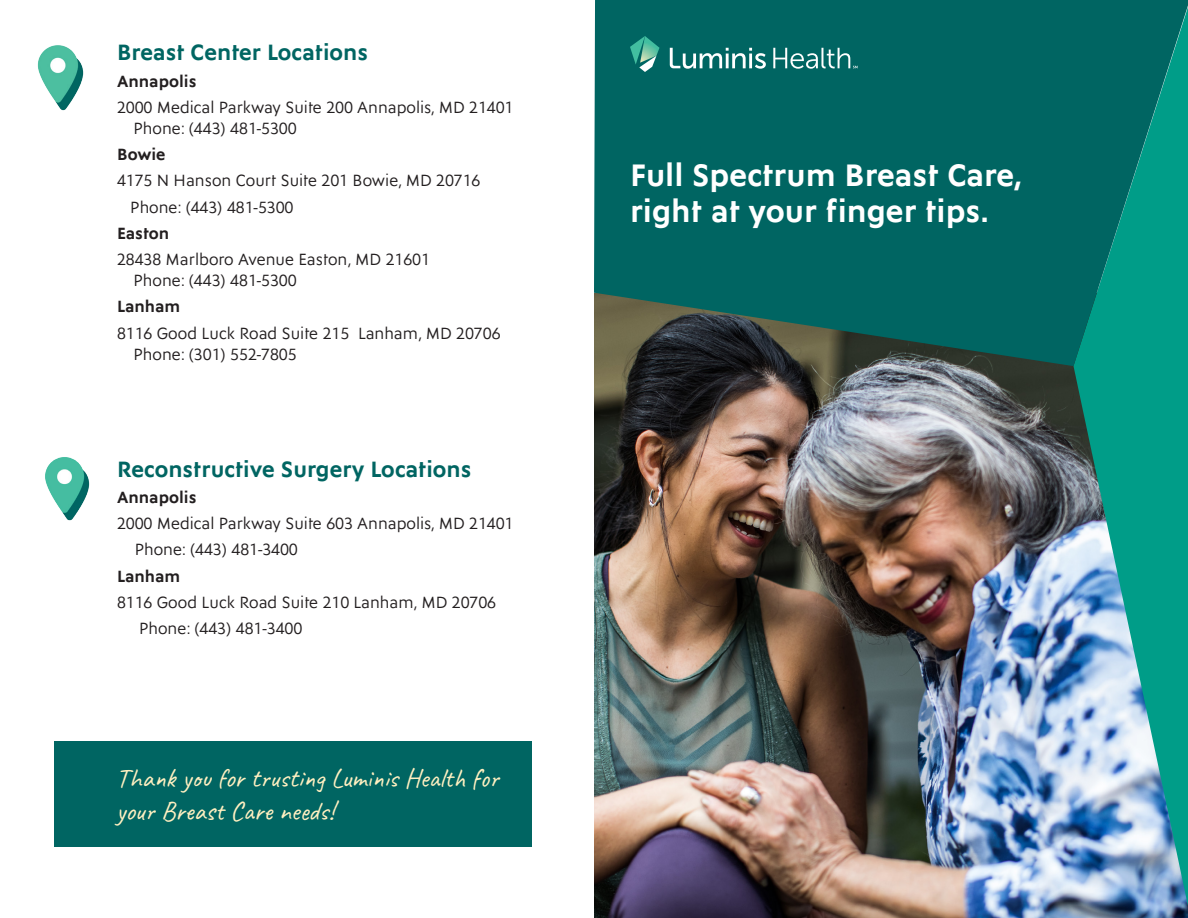
<style>
.page{position:relative;width:1188px;height:918px;background:#fff}
.page>*{position:absolute;margin:0;border:0;box-sizing:border-box;transform-origin:0 0}
.Headline_21_24{font:700 31.5px/36px "Ysans Pro";color:#fff}
.entity_right_12_14{font:27px/33px "Caveat";color:#fff0c1}
.large_bullets_-_Emer{font:700 22.5px "Ysans Pro";color:#006562}
.large_bullets_-_Emer-2{font:16.5px/21px "Ysans Pro";color:#231f20}
.large_bullets_-_Emer-3{font:700 16.5px "Ysans Pro";color:#231f20}
</style>
<div class="page">
<img style="left:594px;top:366px;width:594px;height:552px">
<img style="left:37px;top:45px;width:47px;height:66px">
<img style="left:1074px;top:366px;width:114px;height:540px">
<svg style="left:594px;top:0;width:594px;height:366px;background:#066862"></svg>
<div style="left:54px;top:741px;width:478px;height:106px;background:#006562"></div>
<img style="left:45px;top:457px;width:45px;height:64px">
<svg style="left:630px;top:36px;width:228px;height:36px;background:#297f7b"></svg>
<p class="large_bullets_-_Emer" style="left:117px;top:38px;width:253px">Breast Center Locations</p>
<p class="large_bullets_-_Emer-3" style="left:117px;top:70px;width:81px">Annapolis</p>
<p class="large_bullets_-_Emer-2" style="left:134px;top:96px;width:381px;text-indent:-16px">2000 Medical Parkway Suite 200 Annapolis, MD 21401<br>Phone: (443) 481-5300</p>
<p class="large_bullets_-_Emer-3" style="left:117px;top:144px;width:50px">Bowie</p>
<p class="large_bullets_-_Emer-2" style="left:117px;top:170px;width:365px">4175 N Hanson Court Suite 201 Bowie, MD 20716</p>
<p class="large_bullets_-_Emer-2" style="left:130px;top:196px;width:165px">Phone: (443) 481-5300</p>
<p class="large_bullets_-_Emer-3" style="left:117px;top:222px;width:54px">Easton</p>
<p class="large_bullets_-_Emer-2" style="left:134px;top:249px;width:298px;text-indent:-16px">28438 Marlboro Avenue Easton, MD 21601<br>Phone: (443) 481-5300</p>
<p class="large_bullets_-_Emer-3" style="left:117px;top:296px;width:65px">Lanham</p>
<p class="large_bullets_-_Emer-2" style="left:134px;top:322px;width:369px;text-indent:-16px">8116 Good Luck Road Suite 215 Lanham, MD 20706<br>Phone: (301) 552-7805</p>
<p class="large_bullets_-_Emer" style="left:117px;top:454px;width:356px">Reconstructive Surgery Locations</p>
<p class="large_bullets_-_Emer-3" style="left:117px;top:486px;width:81px">Annapolis</p>
<p class="large_bullets_-_Emer-2" style="left:117px;top:513px;width:398px">2000 Medical Parkway Suite 603 Annapolis, MD 21401</p>
<p class="large_bullets_-_Emer-2" style="left:135px;top:539px;width:165px">Phone: (443) 481-3400</p>
<p class="large_bullets_-_Emer-3" style="left:117px;top:565px;width:65px">Lanham</p>
<p class="large_bullets_-_Emer-2" style="left:117px;top:591px;width:381px">8116 Good Luck Road Suite 210 Lanham, MD 20706</p>
<p class="large_bullets_-_Emer-2" style="left:139px;top:618px;width:165px">Phone: (443) 481-3400</p>
<p class="entity_right_12_14" style="left:116px;top:762px;width:384px">Thank you for trusting Luminis Health for your Breast Care needs!</p>
<p class="Headline_21_24" style="left:630px;top:156px;width:394px">Full Spectrum Breast Care, right at your f inger tips.</p>
</div>
